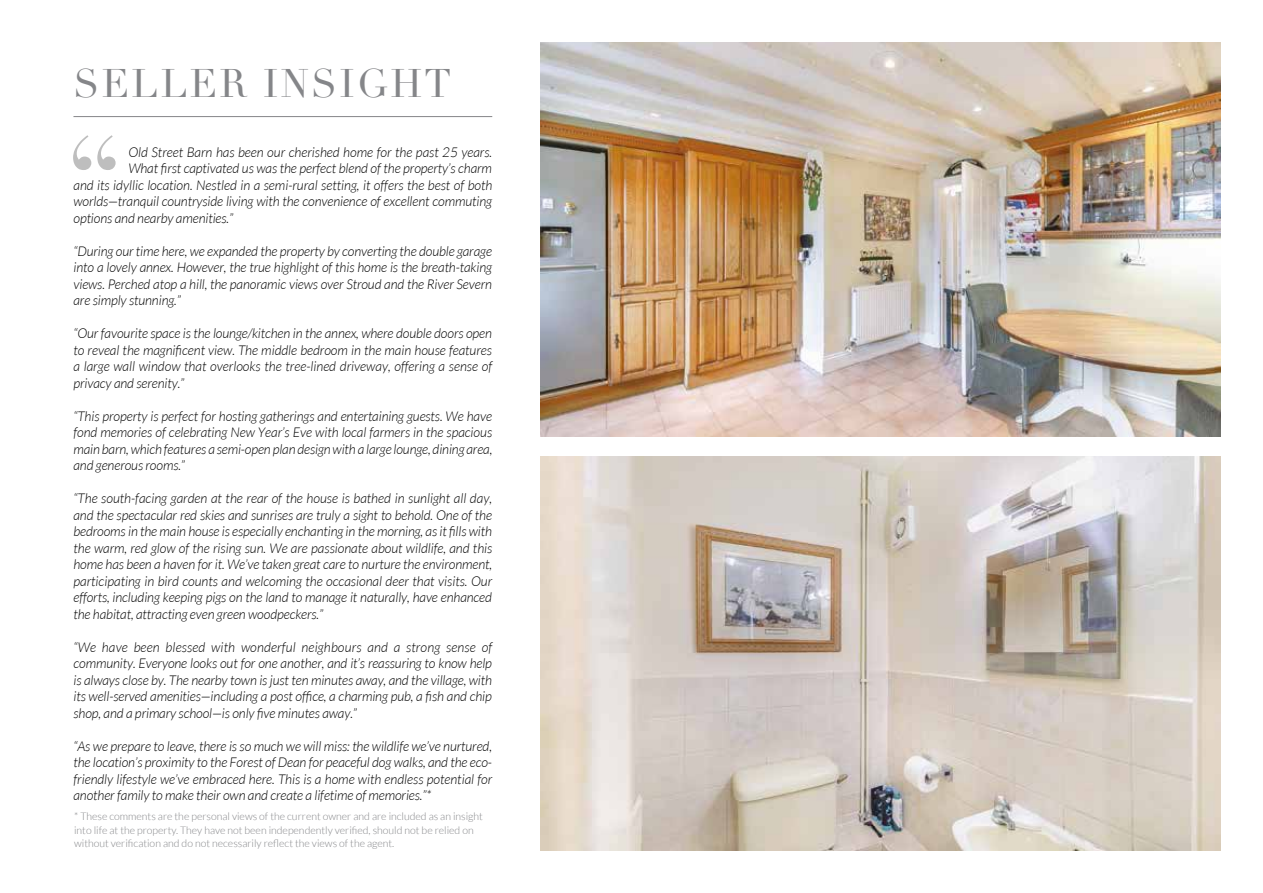
<style>
.page{position:relative;width:1263px;height:893px;background:#fff}
.page>*{position:absolute;margin:0;border:0;box-sizing:border-box;transform-origin:0 0}
.t1{font:39px "Didot";letter-spacing:.06em;color:#858689}
.t2{font:italic 300 13.5px/16.5px "Lato";letter-spacing:-.01em;color:#000;text-align:justify}
.t3{font:300 10.5px/13.5px "Lato";color:#858689}
</style>
<div class="page">
<img style="left:541px;top:43px;width:679px;height:394px">
<img style="left:541px;top:456px;width:679px;height:394px">
<hr style="left:73px;top:116px;width:419px;height:1px;background:#858689">
<svg style="left:73px;top:135px;width:43px;height:35px"></svg>
<h1 class="t1" style="left:73px;top:60px;width:379px">SELLER INSIGHT</h1>
<p class="t2" style="left:128px;top:144px;width:365px">Old Street Barn has been our cherished home for the past 25 years.</p>
<p class="t2" style="left:128px;top:161px;width:365px">What first captivated us was the perfect blend of the property’s charm</p>
<p class="t2" style="left:73px;top:177px;width:420px">and its idyllic location. Nestled in a semi-rural setting, it offers the best of both</p>
<p class="t2" style="left:73px;top:194px;width:420px">worlds—tranquil countryside living with the convenience of excellent commuting</p>
<p class="t2" style="left:73px;top:210px;width:161px">options and nearby amenities.”</p>
<p class="t2" style="left:73px;top:243px;width:420px">“During our time here, we expanded the property by converting the double garage into a lovely annex. However, the true highlight of this home is the breath-taking views. Perched atop a hill, the panoramic views over Stroud and the River Severn are simply stunning.”</p>
<p class="t2" style="left:73px;top:326px;width:420px">“Our favourite space is the lounge/kitchen in the annex, where double doors open to reveal the magnificent view. The middle bedroom in the main house features a large wall window that overlooks the tree-lined driveway, offering a sense of privacy and serenity.”</p>
<p class="t2" style="left:73px;top:408px;width:420px">“This property is perfect for hosting gatherings and entertaining guests. We have fond memories of celebrating New Year’s Eve with local farmers in the spacious main barn, which features a semi-open plan design with a large lounge, dining area, and generous rooms.”</p>
<p class="t2" style="left:73px;top:491px;width:420px">“The south-facing garden at the rear of the house is bathed in sunlight all day, and the spectacular red skies and sunrises are truly a sight to behold. One of the bedrooms in the main house is especially enchanting in the morning, as it fills with the warm, red glow of the rising sun. We are passionate about wildlife, and this home has been a haven for it. We’ve taken great care to nurture the environment, participating in bird counts and welcoming the occasional deer that visits. Our efforts, including keeping pigs on the land to manage it naturally, have enhanced the habitat, attracting even green woodpeckers.”</p>
<p class="t2" style="left:73px;top:639px;width:420px">“We have been blessed with wonderful neighbours and a strong sense of community. Everyone looks out for one another, and it’s reassuring to know help is always close by. The nearby town is just ten minutes away, and the village, with its well-served amenities—including a post office, a charming pub, a fish and chip shop, and a primary school—is only five minutes away.”</p>
<p class="t2" style="left:73px;top:738px;width:420px">“As we prepare to leave, there is so much we will miss: the wildlife we’ve nurtured, the location’s proximity to the Forest of Dean for peaceful dog walks, and the eco&shy;friendly lifestyle we’ve embraced here. This is a home with endless potential for another family to make their own and create a lifetime of memories.”*</p>
<p class="t3" style="left:74px;top:810px;width:410px">* These comments are the personal views of the current owner and are included as an insight into life at the property. They have not been independently verified, should not be relied on without verification and do not necessarily reflect the views of the agent.</p>
</div>
